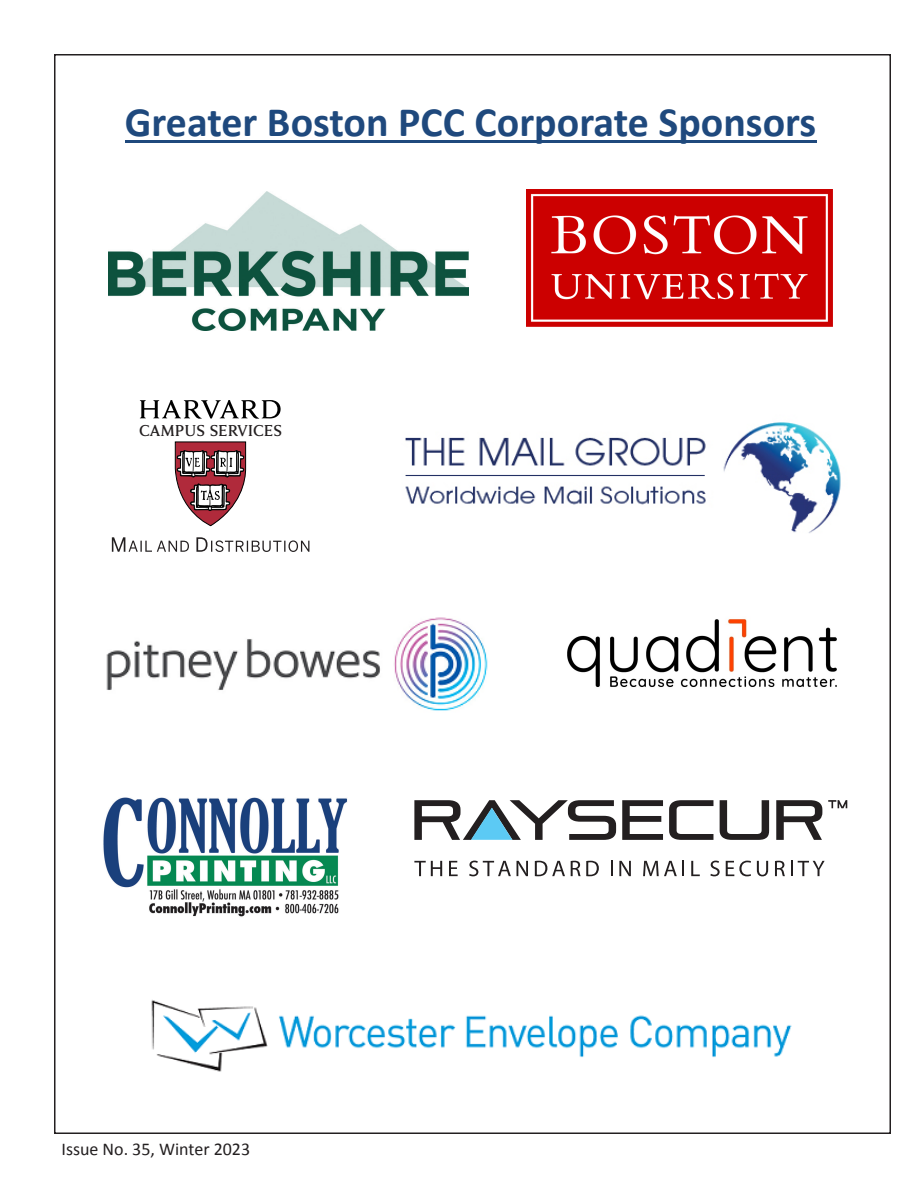
<style>
.page{position:relative;width:918px;height:1188px;background:#fff}
.page>*{position:absolute;margin:0;border:0;box-sizing:border-box;transform-origin:0 0}
.t1{font:700 42px "Calibri";color:#1f497d}
.t2{font:18px "Calibri";color:#231f20}
.t3{font:700 17.1px "Anziano Pro";color:#231f20;scale:.96 1}
</style>
<div class="page">
<hr style="left:125px;top:140px;width:692px;height:3px;background:#1f497d">
<img style="left:527px;top:190px;width:305px;height:137px">
<img style="left:405px;top:422px;width:436px;height:111px">
<img style="left:106px;top:617px;width:382px;height:94px">
<img style="left:151px;top:999px;width:641px;height:73px">
<img style="left:567px;top:619px;width:270px;height:68px">
<svg style="left:112px;top:537px;width:197px;height:15px"></svg>
<svg style="left:175px;top:441px;width:71px;height:85px"></svg>
<svg style="left:140px;top:400px;width:141px;height:19px"></svg>
<img style="left:109px;top:192px;width:359px;height:138px">
<img style="left:103px;top:797px;width:244px;height:120px">
<svg style="left:622px;top:800px;width:41px;height:40px"></svg>
<svg style="left:669px;top:800px;width:44px;height:40px"></svg>
<svg style="left:720px;top:800px;width:49px;height:40px"></svg>
<svg style="left:776px;top:800px;width:46px;height:40px"></svg>
<svg style="left:469px;top:861px;width:42px;height:15px"></svg>
<svg style="left:517px;top:861px;width:11px;height:15px"></svg>
<svg style="left:535px;top:861px;width:30px;height:15px"></svg>
<svg style="left:571px;top:861px;width:28px;height:15px"></svg>
<svg style="left:611px;top:861px;width:2px;height:15px"></svg>
<svg style="left:619px;top:861px;width:12px;height:15px"></svg>
<svg style="left:643px;top:861px;width:41px;height:15px"></svg>
<svg style="left:691px;top:861px;width:9px;height:15px"></svg>
<svg style="left:710px;top:861px;width:10px;height:15px"></svg>
<svg style="left:726px;top:861px;width:25px;height:15px"></svg>
<svg style="left:757px;top:861px;width:11px;height:15px"></svg>
<svg style="left:775px;top:861px;width:10px;height:15px"></svg>
<svg style="left:791px;top:861px;width:34px;height:15px"></svg>
<svg style="left:828px;top:800px;width:19px;height:8px"></svg>
<svg style="left:414px;top:800px;width:202px;height:40px"></svg>
<svg style="left:414px;top:861px;width:28px;height:15px"></svg>
<svg style="left:449px;top:861px;width:9px;height:15px"></svg>
<p class="t1" style="left:125px;top:92px;width:693px">Greater Boston PCC Corporate Sponsors</p>
<p class="t3" style="left:139px;top:419px;width:150px">CAMPUS SERVICES</p>
<p class="t2" style="left:62px;top:1138px;width:190px">Issue No. 35, Winter 2023</p>
</div>
